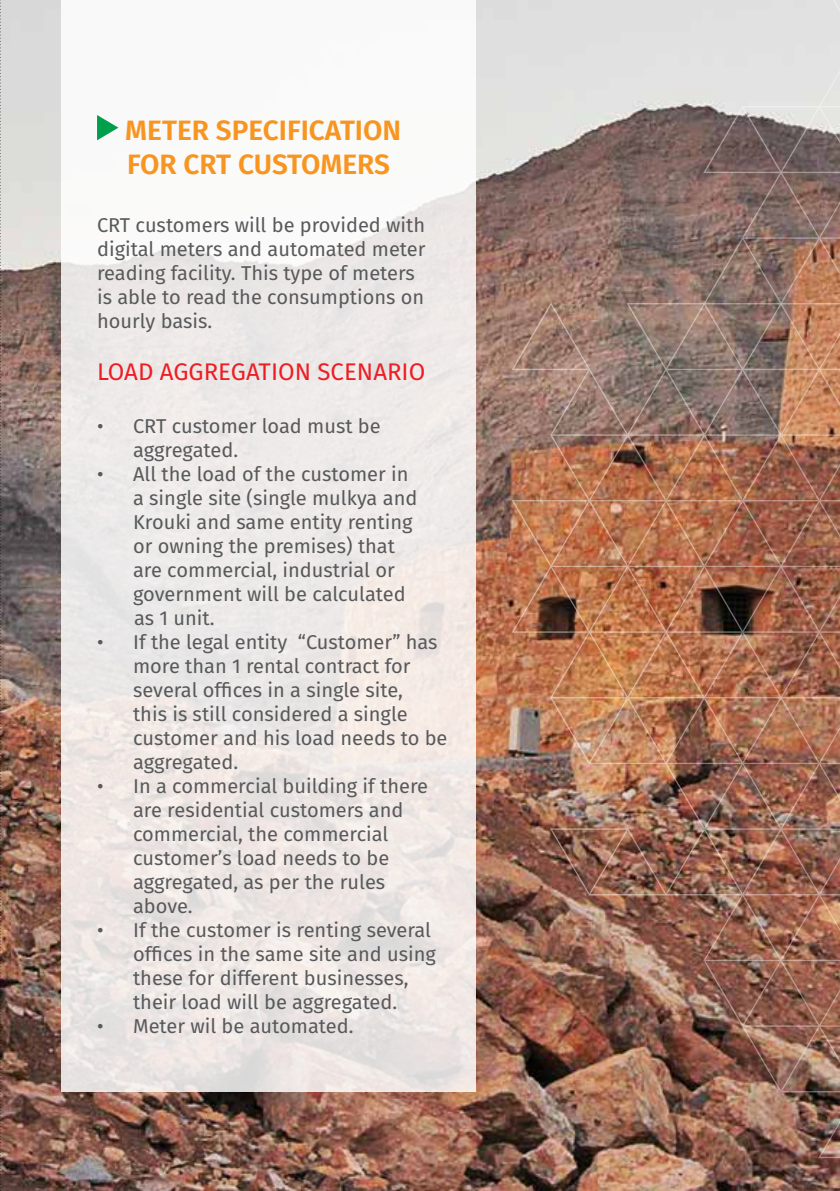
<style>
.page{position:relative;width:840px;height:1191px;background:#fff}
.page>*{position:absolute;margin:0;border:0;box-sizing:border-box;transform-origin:0 0}
.t1{font:600 28px/33.6px "Fira Sans";color:#f89521}
.t2{font:24px "Fira Sans";color:#ed1d24}
.t3{font:20px/24px "Fira Sans";color:#58595b}
</style>
<div class="page">
<img style="left:1px;top:0;width:511px;height:1191px">
<div style="left:61px;top:0;width:414px;height:1092px;background:linear-gradient(to bottom,#f7f6f6,#e9e1de)"></div>
<svg style="left:97px;top:115px;width:21px;height:25px"></svg>
<img style="left:512px;top:0;width:327px;height:1191px">
<svg style="left:0;top:0;width:1px;height:1191px"></svg>
<h1 class="t1" style="left:125px;top:112px;width:277px">METER SPECIFICATION<br>FOR CRT CUSTOMERS</h1>
<p class="t3" style="left:97px;top:212px;width:330px">CRT customers will be provided with digital meters and automated meter reading facility. This type of meters is able to read the consumptions on hourly basis.</p>
<p class="t2" style="left:97px;top:354px;width:329px">LOAD AGGREGATION SCENARIO</p>
<p class="t3" style="left:133px;top:414px;width:249px;text-indent:-36px">• CRT customer load must be aggregated.</p>
<p class="t3" style="left:133px;top:462px;width:286px;text-indent:-36px">• All the load of the customer in a single site (single mulkya and<br>Krouki and same entity renting or owning the premises) that are commercial, industrial or government will be calculated as 1 unit.</p>
<p class="t3" style="left:133px;top:630px;width:316px;text-indent:-36px">• If the legal entity “Customer” has more than 1 rental contract for several offices in a single site,<br>this is still considered a single customer and his load needs to be aggregated.</p>
<p class="t3" style="left:133px;top:774px;width:296px;text-indent:-36px">• In a commercial building if there are residential customers and commercial, the commercial customer’s load needs to be aggregated, as per the rules above.</p>
<p class="t3" style="left:133px;top:918px;width:304px;text-indent:-36px">• If the customer is renting several offices in the same site and using these for different businesses, their load will be aggregated.</p>
<p class="t3" style="left:97px;top:1014px;width:258px">• Meter wil be automated.</p>
</div>
